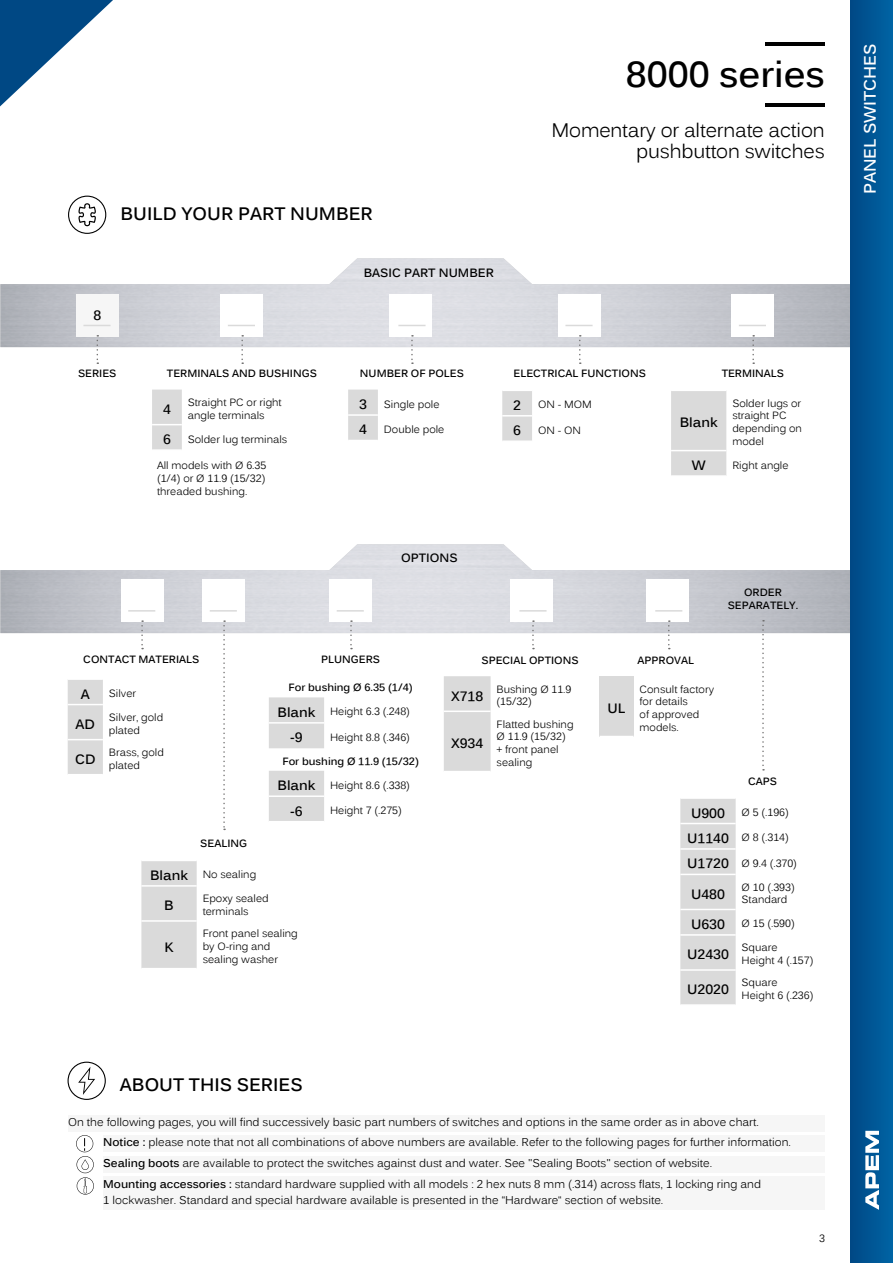
<style>
.page{position:relative;width:893px;height:1263px;background:#fff}
.page>*{position:absolute;margin:0;border:0;box-sizing:border-box;transform-origin:0 0}
.t1{font:700 36px "Kalinga";color:#000}
.t2{font:19.5px/21px "Kalinga";letter-spacing:-.01em;color:#000;text-align:right}
.t3{font:700 18px "Kalinga";color:#000}
.t4{font:700 16.5px "Kalinga";color:#fff}
.t5{font:700 13.5px "Kalinga";color:#000}
.t6{font:700 12px "Kalinga";color:#000}
.t7{font:11.25px/20.7px "Kalinga";color:#000}
.t8{font:10.5px/12.6px "Kalinga";color:#000}
.t9{font:700 10.5px/12.6px "Kalinga";color:#000;text-align:center}
.s1{font-weight:700;font-size:13.5px}
.s2{font-weight:700}
</style>
<div class="page">
<div style="left:76px;top:294px;width:43px;height:43px;background:#f6f6f6"></div>
<svg style="left:97px;top:335px;width:1px;height:29px"></svg>
<svg style="left:83px;top:325px;width:28px;height:1px"></svg>
<svg style="left:348px;top:390px;width:30px;height:50px"></svg>
<hr style="left:348px;top:414px;width:30px;height:2px;background:#fff">
<svg style="left:411px;top:335px;width:2px;height:29px"></svg>
<svg style="left:398px;top:325px;width:27px;height:1px"></svg>
<svg style="left:502px;top:391px;width:30px;height:49px"></svg>
<hr style="left:502px;top:415px;width:30px;height:1px;background:#fff">
<svg style="left:579px;top:335px;width:2px;height:29px"></svg>
<svg style="left:565px;top:325px;width:28px;height:1px"></svg>
<div style="left:152px;top:390px;width:30px;height:59px;background:#dadada"></div>
<hr style="left:152px;top:424px;width:30px;height:1px;background:#fff">
<svg style="left:241px;top:335px;width:2px;height:29px"></svg>
<svg style="left:228px;top:325px;width:27px;height:1px"></svg>
<svg style="left:68px;top:196px;width:38px;height:38px"></svg>
<hr style="left:766px;top:103px;width:59px;height:3px;background:#000">
<hr style="left:766px;top:43px;width:59px;height:3px;background:#000">
<svg style="left:752px;top:335px;width:2px;height:29px"></svg>
<svg style="left:739px;top:325px;width:27px;height:1px"></svg>
<div style="left:671px;top:391px;width:55px;height:84px;background:#dadada"></div>
<hr style="left:671px;top:450px;width:55px;height:1px;background:#fff">
<div style="left:68px;top:680px;width:35px;height:94px;background:#dadada"></div>
<hr style="left:68px;top:704px;width:35px;height:1px;background:#fff">
<hr style="left:68px;top:739px;width:35px;height:1px;background:#fff">
<svg style="left:141px;top:620px;width:2px;height:29px"></svg>
<hr style="left:128px;top:610px;width:27px;height:2px;background:#dadada">
<div style="left:141px;top:861px;width:56px;height:107px;background:#dadada"></div>
<hr style="left:141px;top:885px;width:56px;height:2px;background:#fff">
<hr style="left:141px;top:920px;width:56px;height:2px;background:#fff">
<svg style="left:223px;top:620px;width:2px;height:210px"></svg>
<hr style="left:210px;top:610px;width:27px;height:2px;background:#dadada">
<div style="left:680px;top:799px;width:56px;height:205px;background:#dadada"></div>
<hr style="left:680px;top:823px;width:56px;height:1px;background:#fff">
<hr style="left:680px;top:848px;width:56px;height:2px;background:#fff">
<hr style="left:680px;top:874px;width:56px;height:1px;background:#fff">
<hr style="left:680px;top:909px;width:56px;height:1px;background:#fff">
<hr style="left:680px;top:934px;width:56px;height:2px;background:#fff">
<hr style="left:680px;top:969px;width:56px;height:2px;background:#fff">
<svg style="left:762px;top:620px;width:2px;height:150px"></svg>
<svg style="left:532px;top:620px;width:2px;height:29px"></svg>
<hr style="left:519px;top:610px;width:28px;height:2px;background:#dadada">
<div style="left:444px;top:676px;width:47px;height:95px;background:#dadada"></div>
<hr style="left:444px;top:710px;width:47px;height:2px;background:#fff">
<svg style="left:350px;top:620px;width:2px;height:29px"></svg>
<hr style="left:337px;top:610px;width:27px;height:2px;background:#dadada">
<svg style="left:269px;top:697px;width:55px;height:124px"></svg>
<hr style="left:269px;top:722px;width:55px;height:2px;background:#fff">
<hr style="left:269px;top:795px;width:55px;height:2px;background:#fff">
<svg style="left:668px;top:620px;width:2px;height:29px"></svg>
<hr style="left:655px;top:610px;width:27px;height:2px;background:#dadada">
<div style="left:600px;top:676px;width:34px;height:60px;background:#dadada"></div>
<svg style="left:68px;top:1062px;width:38px;height:38px"></svg>
<div style="left:103px;top:1135px;width:722px;height:17px;background:#f6f6f6"></div>
<div style="left:103px;top:1156px;width:722px;height:16px;background:#f6f6f6"></div>
<div style="left:103px;top:1176px;width:722px;height:34px;background:#f6f6f6"></div>
<svg style="left:76px;top:1135px;width:18px;height:59px"></svg>
<div style="left:68px;top:1115px;width:757px;height:16px;background:#f6f6f6"></div>
<div style="left:850px;top:0;width:43px;height:1263px;background:linear-gradient(to right,#004885,#0064a4)"></div>
<svg style="left:0;top:0;width:113px;height:106px"></svg>
<svg style="left:865px;top:1131px;width:14px;height:79px"></svg>
<h3 class="t3" style="left:120px;top:202px;width:254px">BUILD YOUR PART NUMBER</h3>
<p class="t5" style="left:93px;top:306px;width:9px">8</p>
<p class="t9" style="left:78px;top:368px;width:40px">SERIES</p>
<p class="t9" style="left:167px;top:368px;width:151px">TERMINALS AND BUSHINGS</p>
<p class="t5" style="left:163px;top:400px;width:9px">4</p>
<p class="t8" style="left:188px;top:397px;width:95px">Straight PC or right angle terminals</p>
<p class="t5" style="left:163px;top:430px;width:9px">6</p>
<p class="t8" style="left:188px;top:434px;width:101px">Solder lug terminals</p>
<p class="t8" style="left:157px;top:460px;width:111px;text-align:justify">All models with Ø 6.35 (1/4) or Ø 11.9 (15/32) threaded bushing.</p>
<p class="t6" style="left:364px;top:265px;width:132px">BASIC PART NUMBER</p>
<p class="t9" style="left:360px;top:368px;width:106px">NUMBER OF POLES</p>
<p class="t5" style="left:359px;top:395px;width:9px">3</p>
<p class="t8" style="left:384px;top:399px;width:57px">Single pole</p>
<p class="t5" style="left:359px;top:421px;width:9px">4</p>
<p class="t8" style="left:384px;top:424px;width:62px">Double pole</p>
<h1 class="t1" style="left:626px;top:51px;width:201px">8000 series</h1>
<h2 class="t2" style="left:551px;top:122px;width:275px">Momentary or alternate action pushbutton switches</h2>
<p class="t9" style="left:514px;top:368px;width:134px">ELECTRICAL FUNCTIONS</p>
<p class="t5" style="left:513px;top:396px;width:9px">2</p>
<p class="t8" style="left:538px;top:399px;width:55px">ON - MOM</p>
<p class="t5" style="left:513px;top:422px;width:9px">6</p>
<p class="t8" style="left:538px;top:425px;width:44px">ON - ON</p>
<p class="t9" style="left:722px;top:368px;width:64px">TERMINALS</p>
<p class="t5" style="left:680px;top:414px;width:39px">Blank</p>
<p class="t8" style="left:732px;top:398px;width:71px">Solder lugs or straight PC depending on model</p>
<p class="t5" style="left:692px;top:456px;width:15px">W</p>
<p class="t8" style="left:732px;top:460px;width:58px">Right angle</p>
<p class="t6" style="left:401px;top:550px;width:58px">OPTIONS</p>
<p class="t9" style="left:728px;top:587px;width:72px">ORDER<br>SEPARATELY.</p>
<p class="t9" style="left:83px;top:654px;width:118px">CONTACT MATERIALS</p>
<p class="t5" style="left:81px;top:685px;width:11px">A</p>
<p class="t8" style="left:109px;top:688px;width:29px">Silver</p>
<p class="t5" style="left:76px;top:715px;width:21px">AD</p>
<p class="t8" style="left:109px;top:712px;width:56px">Silver, gold plated</p>
<p class="t5" style="left:75px;top:750px;width:22px">CD</p>
<p class="t8" style="left:109px;top:747px;width:57px">Brass, gold plated</p>
<p class="t9" style="left:200px;top:838px;width:48px">SEALING</p>
<p class="t9" style="left:321px;top:654px;width:60px">PLUNGERS</p>
<p class="t9" style="left:481px;top:655px;width:99px">SPECIAL OPTIONS</p>
<p class="t9" style="left:288px;top:682px;width:126px">For bushing Ø 6.35 (1/4)</p>
<p class="t8" style="left:277px;top:706px;width:134px"><span class="s1">Blank</span> Height 6.3 (.248)</p>
<p class="t5" style="left:290px;top:729px;width:14px">-9</p>
<p class="t8" style="left:330px;top:732px;width:81px">Height 8.8 (.346)</p>
<p class="t9" style="left:282px;top:756px;width:138px">For bushing Ø 11.9 (15/32)</p>
<p class="t8" style="left:277px;top:780px;width:134px"><span class="s1">Blank</span> Height 8.6 (.338)</p>
<p class="t5" style="left:290px;top:802px;width:14px">-6</p>
<p class="t8" style="left:330px;top:805px;width:73px">Height 7 (.275)</p>
<p class="t5" style="left:451px;top:687px;width:34px">X718</p>
<p class="t8" style="left:497px;top:684px;width:76px">Bushing Ø 11.9 (15/32)</p>
<p class="t5" style="left:451px;top:734px;width:34px">X934</p>
<p class="t8" style="left:497px;top:719px;width:78px">Flatted bushing<br>Ø 11.9 (15/32) + front panel sealing</p>
<p class="t8" style="left:150px;top:869px;width:108px"><span class="s1">Blank</span> No sealing</p>
<p class="t5" style="left:164px;top:896px;width:11px">B</p>
<p class="t8" style="left:203px;top:893px;width:68px">Epoxy sealed terminals</p>
<p class="t5" style="left:164px;top:938px;width:11px">K</p>
<p class="t8" style="left:203px;top:928px;width:97px">Front panel sealing by O-ring and sealing washer</p>
<h3 class="t3" style="left:120px;top:1072px;width:184px">ABOUT THIS SERIES</h3>
<p class="t5" style="left:607px;top:699px;width:20px">UL</p>
<p class="t9" style="left:638px;top:655px;width:58px">APPROVAL</p>
<p class="t8" style="left:640px;top:684px;width:76px">Consult factory for details<br>of approved models.</p>
<p class="t9" style="left:748px;top:776px;width:30px">CAPS</p>
<p class="t8" style="left:691px;top:807px;width:99px"><span class="s1">U900</span> Ø 5 (.196)</p>
<p class="t8" style="left:687px;top:832px;width:103px"><span class="s1">U1140</span> Ø 8 (.314)</p>
<p class="t8" style="left:687px;top:858px;width:111px"><span class="s1">U1720</span> Ø 9.4 (.370)</p>
<p class="t5" style="left:691px;top:885px;width:36px">U480</p>
<p class="t8" style="left:742px;top:882px;width:55px">Ø 10 (.393)<br>Standard</p>
<p class="t8" style="left:691px;top:918px;width:105px"><span class="s1">U630</span> Ø 15 (.590)</p>
<p class="t5" style="left:687px;top:945px;width:43px">U2430</p>
<p class="t8" style="left:742px;top:942px;width:73px">Square<br>Height 4 (.157)</p>
<p class="t5" style="left:687px;top:981px;width:43px">U2020</p>
<p class="t8" style="left:742px;top:977px;width:73px">Square<br>Height 6 (.236)</p>
<p class="t7" style="left:68px;top:1113px;width:692px">On the following pages, you will find successively basic part numbers of switches and options in the same order as in above chart.</p>
<p class="t7" style="left:103px;top:1133px;width:689px"><span class="s2">Notice :</span> please note that not all combinations of above numbers are available. Refer to the following pages for further information.<br><span class="s2">Sealing boots</span> are available to protect the switches against dust and water. See "Sealing Boots" section of website.<br><span class="s2">Mounting accessories :</span> standard hardware supplied with all models : 2 hex nuts 8 mm (.314) across flats, 1 locking ring and</p>
<p class="t7" style="left:103px;top:1191px;width:562px">1 lockwasher. Standard and special hardware available is presented in the “Hardware“ section of website.</p>
<p class="t8" style="left:819px;top:1232px;width:7px">3</p>
<h3 class="t4" style="left:859px;top:194px;width:152px;rotate:-90deg">PANEL SWITCHES</h3>
</div>
